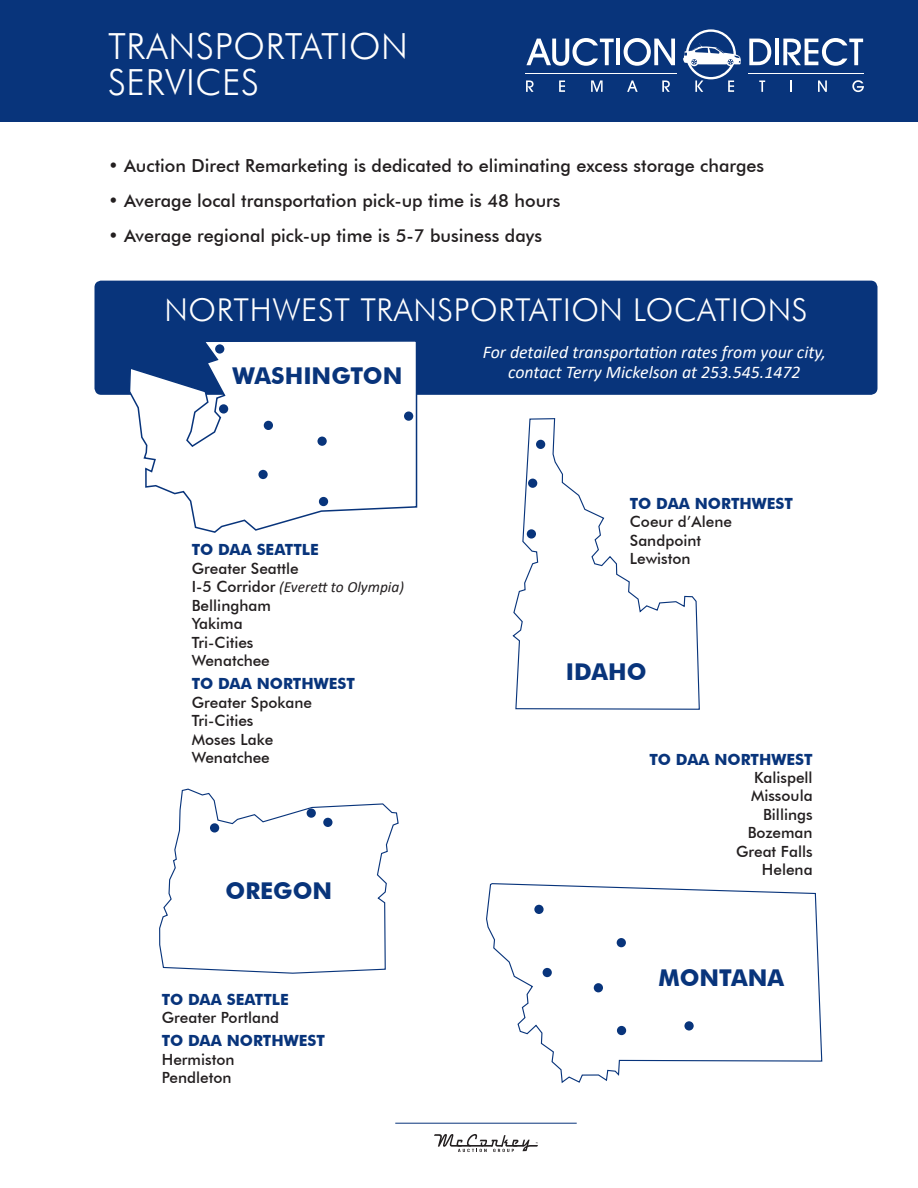
<style>
.page{position:relative;width:918px;height:1188px;background:#fff}
.page>*{position:absolute;margin:0;border:0;box-sizing:border-box;transform-origin:0 0}
.t1{font:300 36px "Futura BT";letter-spacing:.02em;color:#fff}
.t2{font:300 31.5px "Futura BT";letter-spacing:.02em;color:#fff}
.t3{font:700 23.1px "Futura BT";color:#08347b}
.t4{font:500 18px "Futura BT";color:#231f20}
.t5{font:italic 17.85px/20.5px "Calibri";color:#fff;text-align:center}
.t6{font:500 15.45px "Futura BT";color:#231f20}
.t7{font:700 15.45px "Futura BT";color:#08347b}
.t8{font:italic 15.45px "Calibri";color:#231f20}
.s1{font-family:"Futura BT";font-weight:500;font-style:normal}
</style>
<div class="page">
<div style="left:0;top:0;width:918px;height:122px;background:#08347b"></div>
<svg style="left:434px;top:1134px;width:104px;height:18px"></svg>
<hr style="left:395px;top:1123px;width:182px;height:1px;background:#08347b">
<svg style="left:486px;top:883px;width:337px;height:200px"></svg>
<div style="left:543px;top:968px;width:9px;height:9px;background:#08347b;border-radius:50%"></div>
<div style="left:534px;top:905px;width:10px;height:9px;background:#08347b;border-radius:50%"></div>
<div style="left:617px;top:938px;width:9px;height:9px;background:#08347b;border-radius:50%"></div>
<div style="left:594px;top:983px;width:9px;height:9px;background:#08347b;border-radius:50%"></div>
<div style="left:617px;top:1026px;width:9px;height:9px;background:#08347b;border-radius:50%"></div>
<svg style="left:684px;top:1021px;width:10px;height:10px"></svg>
<svg style="left:512px;top:418px;width:188px;height:292px"></svg>
<div style="left:528px;top:479px;width:9px;height:9px;background:#08347b;border-radius:50%"></div>
<div style="left:536px;top:440px;width:9px;height:9px;background:#08347b;border-radius:50%"></div>
<div style="left:527px;top:529px;width:9px;height:10px;background:#08347b;border-radius:50%"></div>
<svg style="left:159px;top:788px;width:240px;height:186px"></svg>
<div style="left:210px;top:823px;width:9px;height:10px;background:#08347b;border-radius:50%"></div>
<div style="left:307px;top:808px;width:9px;height:10px;background:#08347b;border-radius:50%"></div>
<div style="left:323px;top:818px;width:10px;height:9px;background:#08347b;border-radius:50%"></div>
<div style="left:94px;top:281px;width:784px;height:114px;background:#08347b;border-radius:7px"></div>
<svg style="left:128px;top:341px;width:290px;height:192px"></svg>
<div style="left:219px;top:404px;width:9px;height:10px;background:#08347b;border-radius:50%"></div>
<div style="left:319px;top:497px;width:9px;height:9px;background:#08347b;border-radius:50%"></div>
<div style="left:258px;top:470px;width:10px;height:9px;background:#08347b;border-radius:50%"></div>
<div style="left:404px;top:411px;width:9px;height:10px;background:#08347b;border-radius:50%"></div>
<div style="left:264px;top:421px;width:9px;height:9px;background:#08347b;border-radius:50%"></div>
<div style="left:317px;top:437px;width:10px;height:9px;background:#08347b;border-radius:50%"></div>
<div style="left:215px;top:344px;width:9px;height:10px;background:#08347b;border-radius:50%"></div>
<svg style="left:526px;top:38px;width:88px;height:28px"></svg>
<hr style="left:616px;top:39px;width:4px;height:26px;background:#fff">
<svg style="left:624px;top:38px;width:51px;height:28px"></svg>
<svg style="left:749px;top:39px;width:22px;height:26px"></svg>
<hr style="left:775px;top:39px;width:4px;height:26px;background:#fff">
<svg style="left:783px;top:38px;width:80px;height:28px"></svg>
<svg style="left:526px;top:80px;width:8px;height:12px"></svg>
<svg style="left:559px;top:80px;width:6px;height:12px"></svg>
<svg style="left:591px;top:80px;width:12px;height:12px"></svg>
<svg style="left:627px;top:80px;width:11px;height:12px"></svg>
<svg style="left:662px;top:80px;width:8px;height:12px"></svg>
<svg style="left:759px;top:80px;width:6px;height:12px"></svg>
<svg style="left:790px;top:80px;width:2px;height:12px"></svg>
<svg style="left:818px;top:80px;width:9px;height:12px"></svg>
<svg style="left:852px;top:80px;width:12px;height:12px"></svg>
<hr style="left:525px;top:73px;width:151px;height:1px;background:#fff">
<hr style="left:749px;top:73px;width:115px;height:1px;background:#fff">
<svg style="left:683px;top:29px;width:58px;height:63px"></svg>
<p class="t1" style="left:108px;top:24px;width:302px">TRANSPORTATION</p>
<p class="t1" style="left:108px;top:60px;width:153px">SERVICES</p>
<p class="t4" style="left:108px;top:155px;width:658px">• Auction Direct Remarketing is dedicated to eliminating excess storage charges</p>
<p class="t4" style="left:108px;top:190px;width:454px">• Average local transportation pick-up time is 48 hours</p>
<p class="t4" style="left:108px;top:225px;width:436px">• Average regional pick-up time is 5-7 business days</p>
<p class="t2" style="left:165px;top:291px;width:644px">NORTHWEST TRANSPORTATION LOCATIONS</p>
<p class="t5" style="left:483px;top:341px;width:344px">For detailed transportation rates from your city, contact Terry Mickelson at 253.545.1472</p>
<p class="t3" style="left:233px;top:362px;width:171px">WASHINGTON</p>
<p class="t7" style="left:192px;top:540px;width:129px">TO DAA SEATTLE</p>
<p class="t6" style="left:192px;top:559px;width:109px">Greater Seattle</p>
<p class="t8" style="left:192px;top:576px;width:214px"><span class="s1">I-5 Corridor</span> (Everett to Olympia)</p>
<p class="t6" style="left:192px;top:596px;width:81px">Bellingham</p>
<p class="t6" style="left:192px;top:614px;width:52px">Yakima</p>
<p class="t6" style="left:192px;top:633px;width:63px">Tri-Cities</p>
<p class="t6" style="left:192px;top:651px;width:80px">Wenatchee</p>
<p class="t7" style="left:192px;top:674px;width:165px">TO DAA NORTHWEST</p>
<p class="t6" style="left:192px;top:693px;width:122px">Greater Spokane</p>
<p class="t6" style="left:192px;top:711px;width:63px">Tri-Cities</p>
<p class="t6" style="left:192px;top:730px;width:83px">Moses Lake</p>
<p class="t6" style="left:192px;top:748px;width:80px">Wenatchee</p>
<p class="t3" style="left:226px;top:877px;width:108px">OREGON</p>
<p class="t7" style="left:162px;top:990px;width:129px">TO DAA SEATTLE</p>
<p class="t6" style="left:162px;top:1008px;width:119px">Greater Portland</p>
<p class="t7" style="left:162px;top:1031px;width:165px">TO DAA NORTHWEST</p>
<p class="t6" style="left:162px;top:1050px;width:74px">Hermiston</p>
<p class="t6" style="left:162px;top:1068px;width:71px">Pendleton</p>
<p class="t7" style="left:630px;top:494px;width:165px">TO DAA NORTHWEST</p>
<p class="t6" style="left:630px;top:512px;width:104px">Coeur d’Alene</p>
<p class="t6" style="left:630px;top:531px;width:73px">Sandpoint</p>
<p class="t6" style="left:630px;top:549px;width:62px">Lewiston</p>
<p class="t3" style="left:566px;top:657px;width:82px">IDAHO</p>
<p class="t7" style="left:650px;top:750px;width:165px">TO DAA NORTHWEST</p>
<p class="t6" style="left:754px;top:768px;width:60px">Kalispell</p>
<p class="t6" style="left:751px;top:787px;width:63px">Missoula</p>
<p class="t6" style="left:763px;top:805px;width:51px">Billings</p>
<p class="t6" style="left:748px;top:824px;width:66px">Bozeman</p>
<p class="t6" style="left:736px;top:842px;width:78px">Great Falls</p>
<p class="t6" style="left:762px;top:861px;width:52px">Helena</p>
<p class="t3" style="left:658px;top:964px;width:127px">MONTANA</p>
</div>
